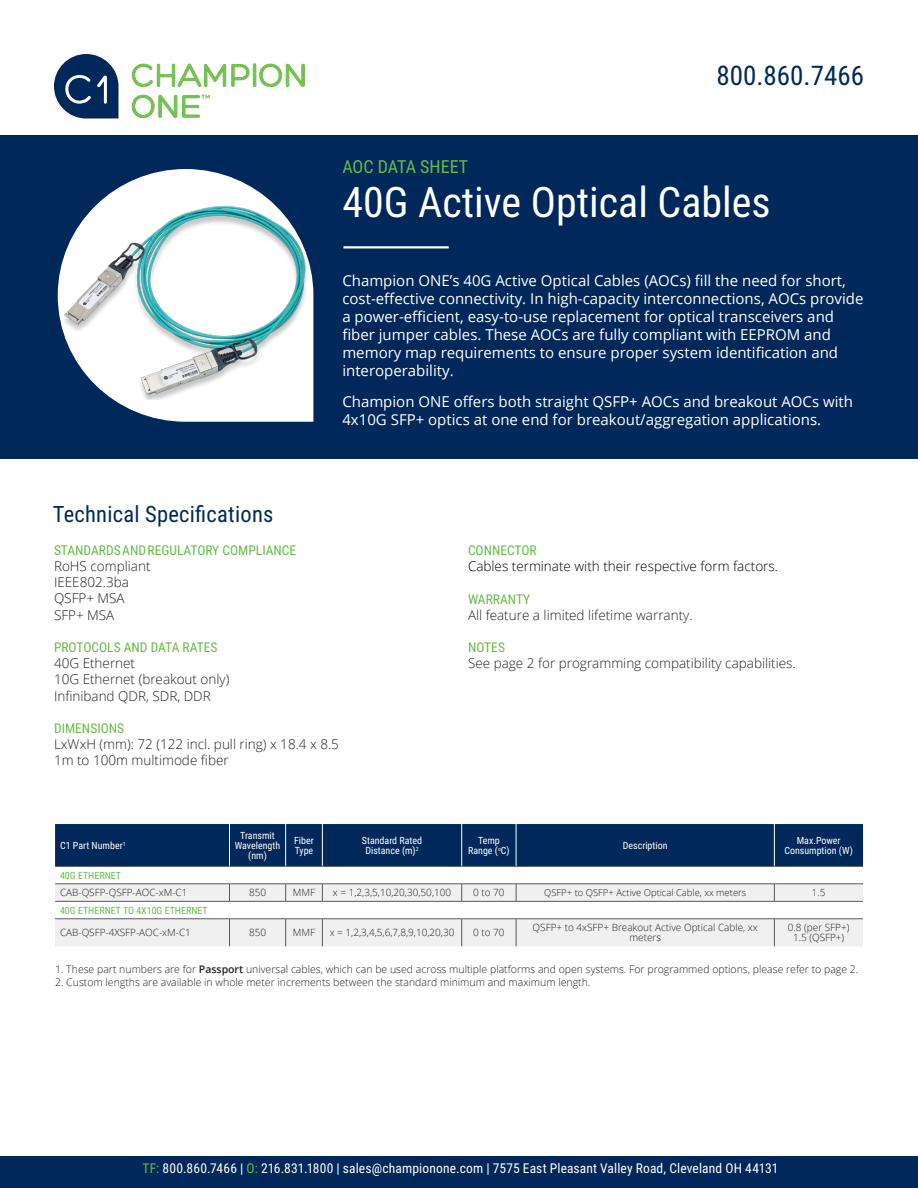
<style>
.page{position:relative;width:918px;height:1188px;background:#fff}
.page>*{position:absolute;margin:0;border:0;box-sizing:border-box;transform-origin:0 0}
.t1{font:42px "Roboto Condensed";color:#fff}
.t2{font:27px "Roboto Condensed";color:#00285b}
.t3{font:22.5px "Roboto Condensed";letter-spacing:.01em;color:#00285b}
.t4{font:18px "Roboto Condensed";color:#65bc46}
.Intro_Challenge_Text{font:15px/18px "Open Sans";color:#fff}
.t5{font:300 13.5px "Open Sans";color:#231f20}
.t6{font:13.5px "Roboto Condensed";letter-spacing:.01em;color:#fff}
.t7{font:13.5px "Roboto Condensed";color:#65bc46}
.t8{font:300 13.5px "Open Sans";color:#000}
.t9{font:300 10.5px "Open Sans";color:#231f20}
.t10{font:300 9.9px/9.9px "Open Sans";color:#231f20;text-align:center}
.t11{font:9.9px/9.9px "Roboto Condensed";color:#fff;text-align:center}
.t12{font:9.9px "Roboto Condensed";color:#65bc46}
.t13{font:300 9.45px "Open Sans";color:#231f20}
.s1{font-weight:600}
.s2{color:#65bc46}
</style>
<div class="page">
<svg style="left:132px;top:63px;width:173px;height:24px"></svg>
<svg style="left:132px;top:94px;width:78px;height:24px"></svg>
<svg style="left:54px;top:54px;width:65px;height:65px"></svg>
<div style="left:0;top:135px;width:918px;height:324px;background:#00285b"></div>
<svg style="left:58px;top:169px;width:255px;height:253px;fill:#fff"></svg>
<hr style="left:343px;top:246px;width:106px;height:2px;background:#fff">
<div style="left:0;top:1157px;width:918px;height:31px;background:#00285b"></div>
<div style="left:55px;top:824px;width:808px;height:42px;background:#00285b"></div>
<div style="left:55px;top:885px;width:808px;height:61px;background:#f0f0f1"></div>
<div style="left:55px;top:901px;width:808px;height:18px;background:#fff"></div>
<hr style="left:55px;top:901px;width:175px;height:1px;background:#57585a">
<hr style="left:230px;top:901px;width:56px;height:1px;background:#57585a">
<hr style="left:286px;top:901px;width:36px;height:1px;background:#57585a">
<hr style="left:322px;top:901px;width:140px;height:1px;background:#57585a">
<hr style="left:462px;top:901px;width:54px;height:1px;background:#57585a">
<hr style="left:516px;top:901px;width:258px;height:1px;background:#57585a">
<hr style="left:774px;top:901px;width:89px;height:1px;background:#57585a">
<hr style="left:55px;top:919px;width:175px;height:1px;background:#57585a">
<hr style="left:230px;top:919px;width:56px;height:1px;background:#57585a">
<hr style="left:286px;top:919px;width:36px;height:1px;background:#57585a">
<hr style="left:322px;top:919px;width:140px;height:1px;background:#57585a">
<hr style="left:462px;top:919px;width:54px;height:1px;background:#57585a">
<hr style="left:516px;top:919px;width:258px;height:1px;background:#57585a">
<hr style="left:774px;top:919px;width:89px;height:1px;background:#57585a">
<hr style="left:229px;top:824px;width:1px;height:42px;background:#fff">
<hr style="left:285px;top:824px;width:1px;height:42px;background:#fff">
<hr style="left:322px;top:824px;width:1px;height:42px;background:#fff">
<hr style="left:461px;top:824px;width:1px;height:42px;background:#fff">
<hr style="left:516px;top:824px;width:1px;height:42px;background:#fff">
<hr style="left:774px;top:824px;width:1px;height:42px;background:#fff">
<hr style="left:55px;top:866px;width:175px;height:1px;background:#57585a">
<hr style="left:230px;top:866px;width:56px;height:1px;background:#57585a">
<hr style="left:286px;top:866px;width:36px;height:1px;background:#57585a">
<hr style="left:322px;top:866px;width:140px;height:1px;background:#57585a">
<hr style="left:462px;top:866px;width:54px;height:1px;background:#57585a">
<hr style="left:516px;top:866px;width:258px;height:1px;background:#57585a">
<hr style="left:774px;top:866px;width:89px;height:1px;background:#57585a">
<svg style="left:229px;top:885px;width:1px;height:16px"></svg>
<svg style="left:285px;top:885px;width:1px;height:16px"></svg>
<svg style="left:322px;top:885px;width:1px;height:16px"></svg>
<svg style="left:461px;top:885px;width:1px;height:16px"></svg>
<svg style="left:516px;top:885px;width:1px;height:16px"></svg>
<svg style="left:774px;top:885px;width:1px;height:16px"></svg>
<svg style="left:229px;top:920px;width:1px;height:26px"></svg>
<svg style="left:285px;top:919px;width:1px;height:27px"></svg>
<svg style="left:322px;top:919px;width:1px;height:27px"></svg>
<svg style="left:461px;top:919px;width:1px;height:27px"></svg>
<svg style="left:516px;top:919px;width:1px;height:27px"></svg>
<svg style="left:774px;top:919px;width:1px;height:27px"></svg>
<hr style="left:55px;top:884px;width:175px;height:1px;background:#57585a">
<hr style="left:230px;top:884px;width:56px;height:1px;background:#57585a">
<hr style="left:286px;top:884px;width:36px;height:1px;background:#57585a">
<hr style="left:322px;top:884px;width:140px;height:1px;background:#57585a">
<hr style="left:462px;top:884px;width:54px;height:1px;background:#57585a">
<hr style="left:516px;top:884px;width:258px;height:1px;background:#57585a">
<hr style="left:774px;top:884px;width:89px;height:1px;background:#57585a">
<img style="left:62px;top:203px;width:247px;height:196px">
<p class="t4" style="left:342px;top:154px;width:127px">AOC DATA SHEET</p>
<h2 class="t2" style="left:717px;top:56px;width:149px">800.860.7466</h2>
<p class="t1" style="left:342px;top:173px;width:430px">40G Active Optical Cables</p>
<p class="t3" style="left:53px;top:498px;width:222px">Technical Specifications</p>
<p class="Intro_Challenge_Text" style="left:342px;top:271px;width:523px">Champion ONE’s 40G Active Optical Cables (AOCs) fill the need for short, cost-effective connectivity. In high-capacity interconnections, AOCs provide a power-efficient, easy-to-use replacement for optical transceivers and fiber jumper cables. These AOCs are fully compliant with EEPROM and memory map requirements to ensure proper system identification and interoperability.</p>
<p class="Intro_Challenge_Text" style="left:342px;top:392px;width:512px">Champion ONE offers both straight QSFP+ AOCs and breakout AOCs with<br>4x10G SFP+ optics at one end for breakout/aggregation applications.</p>
<p class="t7" style="left:54px;top:541px;width:244px">STANDARDS AND REGULATORY COMPLIANCE</p>
<p class="t5" style="left:54px;top:557px;width:98px">RoHS compliant</p>
<p class="t5" style="left:54px;top:573px;width:76px">IEEE802.3ba</p>
<p class="t5" style="left:54px;top:589px;width:72px">QSFP+ MSA</p>
<p class="t5" style="left:54px;top:605px;width:62px">SFP+ MSA</p>
<p class="t7" style="left:54px;top:638px;width:165px">PROTOCOLS AND DATA RATES</p>
<p class="t5" style="left:54px;top:654px;width:83px">40G Ethernet</p>
<p class="t5" style="left:54px;top:670px;width:177px">10G Ethernet (breakout only)</p>
<p class="t5" style="left:54px;top:686px;width:158px">Infiniband QDR, SDR, DDR</p>
<p class="t7" style="left:54px;top:719px;width:72px">DIMENSIONS</p>
<p class="t5" style="left:54px;top:735px;width:287px">LxWxH (mm): 72 (122 incl. pull ring) x 18.4 x 8.5</p>
<p class="t5" style="left:54px;top:751px;width:176px">1m to 100m multimode fiber</p>
<p class="t7" style="left:468px;top:541px;width:70px">CONNECTOR</p>
<p class="t8" style="left:468px;top:557px;width:312px">Cables terminate with their respective form factors.</p>
<p class="t7" style="left:468px;top:589px;width:64px">WARRANTY</p>
<p class="t5" style="left:468px;top:606px;width:226px">All feature a limited lifetime warranty.</p>
<p class="t7" style="left:468px;top:638px;width:39px">NOTES</p>
<p class="t5" style="left:468px;top:654px;width:329px">See page 2 for programming compatibility capabilities.</p>
<p class="t11" style="left:60px;top:840px;width:67px">C1 Part Number<sup>1</sup></p>
<p class="t11" style="left:235px;top:830px;width:47px">Transmit<br>Wavelength (nm)</p>
<p class="t11" style="left:294px;top:835px;width:21px;text-align:left">Fiber<br>Type</p>
<p class="t11" style="left:362px;top:835px;width:62px">Standard Rated</p>
<p class="t11" style="left:365px;top:845px;width:55px">Distance (m)<sup>2</sup></p>
<p class="t11" style="left:468px;top:835px;width:43px">Temp<br>Range (<sup>o</sup>C)</p>
<p class="t11" style="left:623px;top:840px;width:46px">Description</p>
<p class="t11" style="left:797px;top:835px;width:45px">Max.Power</p>
<p class="t11" style="left:784px;top:845px;width:70px">Consumption (W)</p>
<p class="t12" style="left:60px;top:868px;width:63px">40G ETHERNET</p>
<p class="t10" style="left:60px;top:888px;width:129px">CAB-QSFP-QSFP-AOC-xM-C1</p>
<p class="t10" style="left:249px;top:888px;width:19px">850</p>
<p class="t10" style="left:293px;top:888px;width:24px">MMF</p>
<p class="t10" style="left:333px;top:888px;width:120px">x = 1,2,3,5,10,20,30,50,100</p>
<p class="t10" style="left:473px;top:888px;width:33px">0 to 70</p>
<p class="t13" style="left:544px;top:886px;width:204px">QSFP+ to QSFP+ Active Optical Cable, xx meters</p>
<p class="t10" style="left:812px;top:888px;width:15px">1.5</p>
<p class="t12" style="left:60px;top:903px;width:149px">40G ETHERNET TO 4X10G ETHERNET</p>
<p class="t10" style="left:60px;top:928px;width:132px">CAB-QSFP-4XSFP-AOC-xM-C1</p>
<p class="t10" style="left:249px;top:928px;width:19px">850</p>
<p class="t10" style="left:293px;top:928px;width:24px">MMF</p>
<p class="t10" style="left:330px;top:928px;width:126px">x = 1,2,3,4,5,6,7,8,9,10,20,30</p>
<p class="t10" style="left:473px;top:928px;width:33px">0 to 70</p>
<p class="t10" style="left:533px;top:923px;width:227px">QSFP+ to 4xSFP+ Breakout Active Optical Cable, xx meters</p>
<p class="t10" style="left:788px;top:923px;width:63px">0.8 (per SFP+)</p>
<p class="t10" style="left:793px;top:933px;width:53px">1.5 (QSFP+)</p>
<p class="t9" style="left:55px;top:962px;width:805px">1. These part numbers are for <span class="s1">Passport</span> universal cables, which can be used across multiple platforms and open systems. For programmed options, please refer to page 2.</p>
<p class="t9" style="left:55px;top:975px;width:537px">2. Custom lengths are available in whole meter increments between the standard minimum and maximum length.</p>
<p class="t6" style="left:143px;top:1159px;width:637px"><span class="s2">TF:</span> 800.860.7466 | <span class="s2">O:</span> 216.831.1800 | sales@championone.com | 7575 East Pleasant Valley Road, Cleveland OH 44131</p>
</div>
